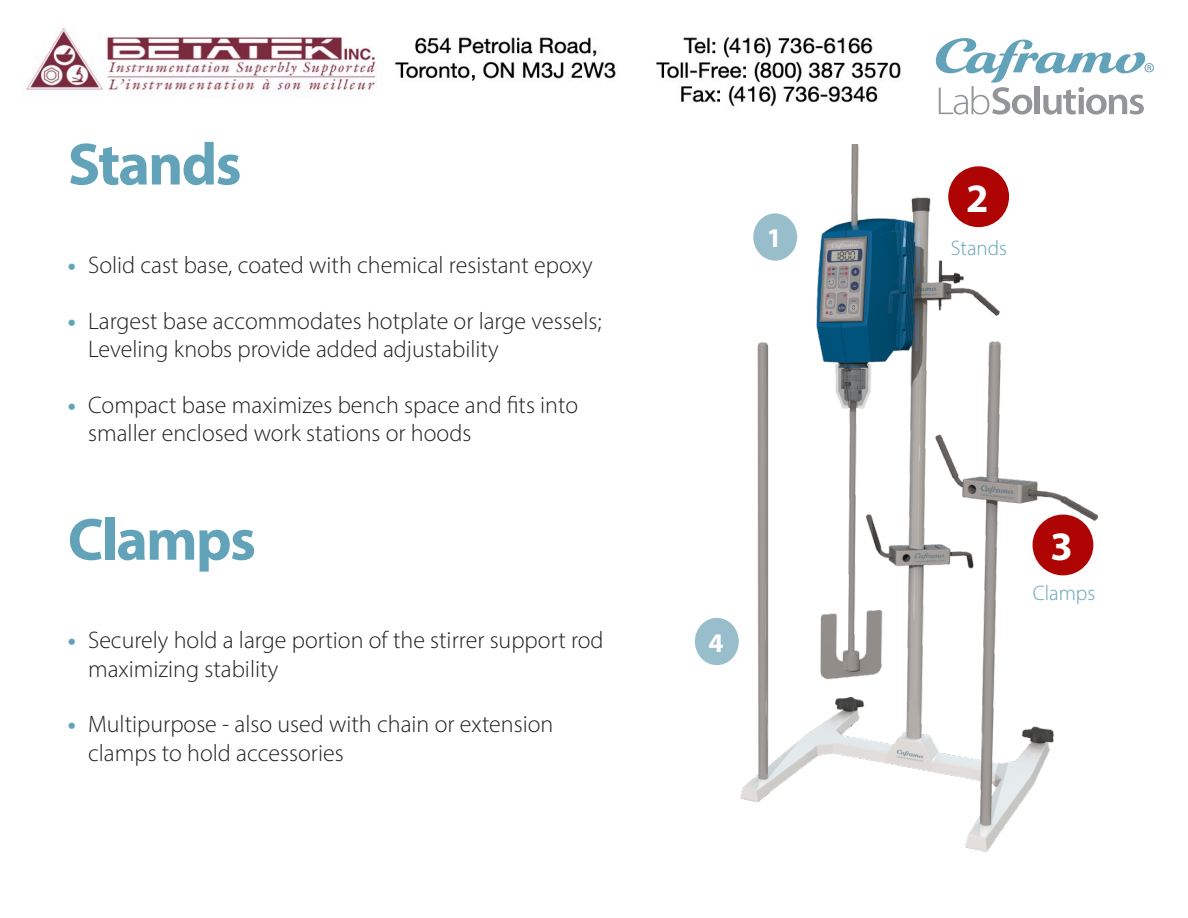
<style>
.page{position:relative;width:1188px;height:918px;background:#fff}
.page>*{position:absolute;margin:0;border:0;box-sizing:border-box;transform-origin:0 0}
.t1{font:700 60px "Myriad Pro";letter-spacing:-.03em;color:#63a3b9}
.t2{font:700 40.5px "Myriad Pro";color:#fff}
.t3{font:700 27px "Myriad Pro";color:#fff}
.t4{font:300 24px/28.5px "Myriad Pro";color:#231f20}
.t5{font:300 21px "Myriad Pro";color:#63a3b9}
.s1{font-weight:700;color:#63a3b9}
</style>
<div class="page">
<img style="left:694px;top:144px;width:405px;height:708px">
<div style="left:753px;top:213px;width:44px;height:48px;background:#98becb;border-radius:50%"></div>
<div style="left:695px;top:618px;width:44px;height:47px;background:#98becb;border-radius:50%"></div>
<svg style="left:935px;top:38px;width:219px;height:77px"></svg>
<div style="left:948px;top:166px;width:61px;height:61px;background:#af0404;border-radius:50%"></div>
<div style="left:1033px;top:515px;width:60px;height:60px;background:#af0404;border-radius:50%"></div>
<img style="left:26px;top:27px;width:875px;height:80px">
<h1 class="t1" style="left:68px;top:125px;width:175px">Stands</h1>
<p class="t4" style="left:68px;top:251px;width:526px"><span class="s1">•</span> Solid cast base, coated with chemical resistant epoxy</p>
<p class="t4" style="left:88px;top:306px;width:515px;text-indent:-20px"><span class="s1">•</span> Largest base accommodates hotplate or large vessels;<br>Leveling knobs provide added adjustability</p>
<p class="t4" style="left:88px;top:390px;width:492px;text-indent:-20px"><span class="s1">•</span> Compact base maximizes bench space and fits into smaller enclosed work stations or hoods</p>
<h1 class="t1" style="left:68px;top:500px;width:190px">Clamps</h1>
<p class="t4" style="left:88px;top:626px;width:517px;text-indent:-20px"><span class="s1">•</span> Securely hold a large portion of the stirrer support rod maximizing stability</p>
<p class="t4" style="left:88px;top:710px;width:467px;text-indent:-20px"><span class="s1">•</span> Multipurpose - also used with chain or extension clamps to hold accessories</p>
<p class="t3" style="left:767px;top:220px;width:16px">1</p>
<p class="t3" style="left:708px;top:625px;width:16px">4</p>
<h2 class="t2" style="left:966px;top:172px;width:24px">2</h2>
<p class="t5" style="left:951px;top:236px;width:58px">Stands</p>
<h2 class="t2" style="left:1051px;top:520px;width:24px">3</h2>
<p class="t5" style="left:1033px;top:580px;width:64px">Clamps</p>
</div>
